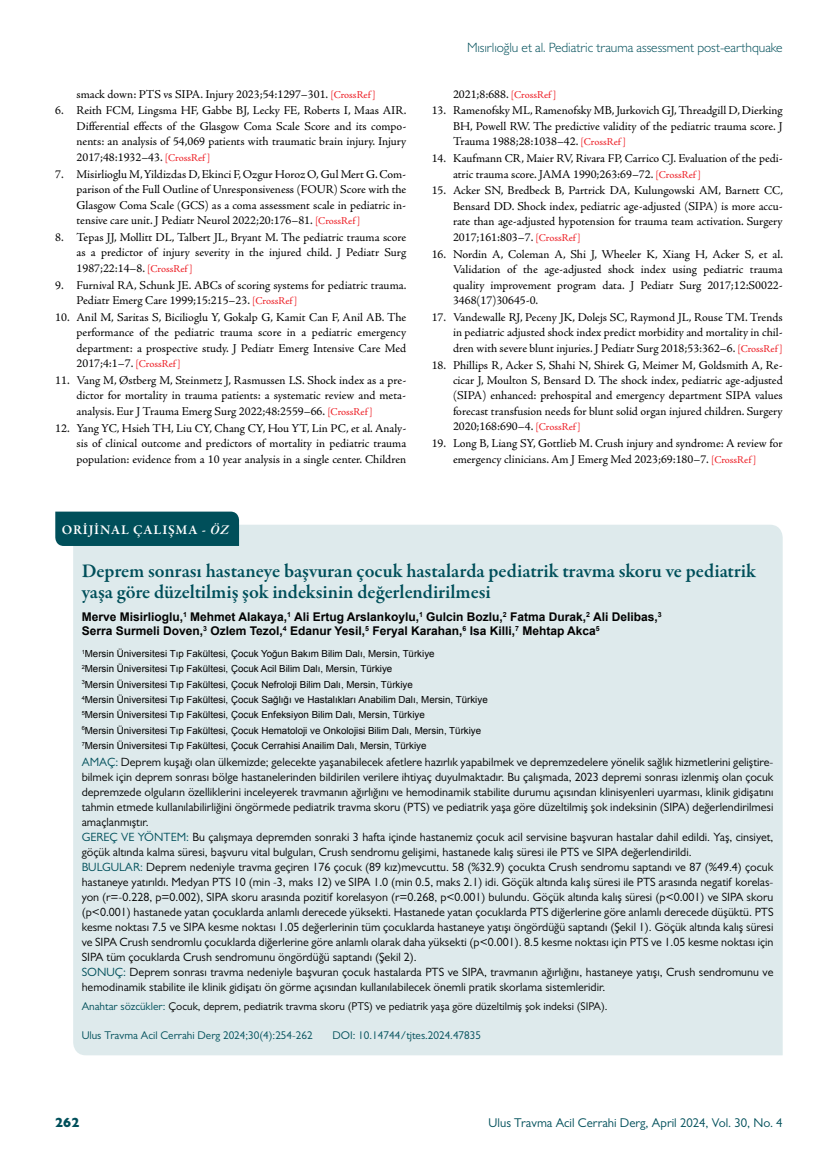
<style>
.page{position:relative;width:838px;height:1170px;background:#fff}
.page>*{position:absolute;margin:0;border:0;box-sizing:border-box;transform-origin:0 0}
.t1{font:600 19.5px/21px "Garamond Premr Pro";color:#004f5a}
.t2{font:300 13.5px "Gill Sans MT Pro";letter-spacing:-.005em;color:#004f5a}
.t3{font:600 13.5px "Garamond Premr Pro";letter-spacing:.06em;color:#fff}
.t4{font:800 13.5px "Gill Sans MT Pro";color:#004f5a}
.t5{font:12.75px "Gill Sans MT Pro";color:#004f5a}
.t6{font:12px/15.5px "Adobe Jenson Pro";color:#000;text-align:justify}
.t7{font:12px/15px "Gill Sans MT Pro";color:#000}
.t8{font:700 12px/14.4px "Arial";color:#000}
.t9{font:11.25px "Gill Sans MT Pro";color:#000}
.t10{font:11.25px "Gill Sans MT Pro";color:#004f5a}
.t11{font:9.75px/15.3px "Arial";color:#000}
.s1{font-size:10.5px;color:#ed1d24}
.s2{font-style:italic}
.s3{color:#004f5a}
</style>
<div class="page">
<div style="left:73px;top:524px;width:709px;height:531px;background:#deeaec"></div>
<div style="left:55px;top:511px;width:184px;height:35px;background:#004f5a"></div>
<p class="t6" style="left:77px;top:86px;width:301px">smack down: PTS vs SIPA. Injury 2023;54:1297–301. <span class="s1">[CrossRef ]</span></p>
<p class="t6" style="left:77px;top:103px;width:331px;text-indent:-21px">6. Reith FCM, Lingsma HF, Gabbe BJ, Lecky FE, Roberts I, Maas AIR.<br>Differential effects of the Glasgow Coma Scale Score and its compo&shy;nents: an analysis of 54,069 patients with traumatic brain injury. Injury 2017;48:1932–43. <span class="s1">[CrossRef ]</span></p>
<p class="t6" style="left:77px;top:166px;width:331px;text-indent:-21px">7. Misirlioglu M, Yildizdas D, Ekinci F, Ozgur Horoz O, Gul Mert G. Com&shy;parison of the Full Outline of Unresponsiveness (FOUR) Score with the Glasgow Coma Scale (GCS) as a coma assessment scale in pediatric in&shy;tensive care unit. J Pediatr Neurol 2022;20:176–81. <span class="s1">[CrossRef ]</span></p>
<p class="t6" style="left:77px;top:229px;width:331px;text-indent:-21px">8. Tepas JJ, Mollitt DL, Talbert JL, Bryant M. The pediatric trauma score as a predictor of injury severity in the injured child. J Pediatr Surg 1987;22:14–8. <span class="s1">[CrossRef ]</span></p>
<p class="t6" style="left:77px;top:277px;width:331px;text-indent:-21px">9. Furnival RA, Schunk JE. ABCs of scoring systems for pediatric trauma.<br>Pediatr Emerg Care 1999;15:215–23. <span class="s1">[CrossRef ]</span></p>
<p class="t6" style="left:77px;top:309px;width:331px;text-indent:-21px">10. Anil M, Saritas S, Bicilioglu Y, Gokalp G, Kamit Can F, Anil AB. The performance of the pediatric trauma score in a pediatric emergency department: a prospective study. J Pediatr Emerg Intensive Care Med 2017;4:1–7. <span class="s1">[CrossRef ]</span></p>
<p class="t6" style="left:77px;top:373px;width:331px;text-indent:-21px">11. Vang M, Østberg M, Steinmetz J, Rasmussen LS. Shock index as a pre&shy;dictor for mortality in trauma patients: a systematic review and meta&shy;analysis. Eur J Trauma Emerg Surg 2022;48:2559–66. <span class="s1">[CrossRef ]</span></p>
<p class="t6" style="left:77px;top:420px;width:331px;text-indent:-21px">12. Yang YC, Hsieh TH, Liu CY, Chang CY, Hou YT, Lin PC, et al. Analy&shy;sis of clinical outcome and predictors of mortality in pediatric trauma population: evidence from a 10 year analysis in a single center. Children</p>
<p class="t3" style="left:62px;top:521px;width:168px">ORİJİNAL ÇALIŞMA - <span class="s2">ÖZ</span></p>
<p class="t2" style="left:467px;top:39px;width:317px">Mısırlıoğlu et al. Pediatric trauma assessment post-earthquake</p>
<p class="t6" style="left:453px;top:86px;width:105px">2021;8:688. <span class="s1">[CrossRef ]</span></p>
<p class="t6" style="left:453px;top:103px;width:331px;text-indent:-21px">13. Ramenofsky ML, Ramenofsky MB, Jurkovich GJ, Threadgill D, Dierking BH, Powell RW. The predictive validity of the pediatric trauma score. J Trauma 1988;28:1038–42. <span class="s1">[CrossRef ]</span></p>
<p class="t6" style="left:453px;top:151px;width:331px;text-indent:-21px">14. Kaufmann CR, Maier RV, Rivara FP, Carrico CJ. Evaluation of the pedi&shy;atric trauma score. JAMA 1990;263:69–72. <span class="s1">[CrossRef ]</span></p>
<p class="t6" style="left:453px;top:183px;width:331px;text-indent:-21px">15. Acker SN, Bredbeck B, Partrick DA, Kulungowski AM, Barnett CC, Bensard DD. Shock index, pediatric age-adjusted (SIPA) is more accu&shy;rate than age-adjusted hypotension for trauma team activation. Surgery 2017;161:803–7. <span class="s1">[CrossRef ]</span></p>
<p class="t6" style="left:453px;top:246px;width:331px;text-indent:-21px">16. Nordin A, Coleman A, Shi J, Wheeler K, Xiang H, Acker S, et al.<br>Validation of the age-adjusted shock index using pediatric trauma quality improvement program data. J Pediatr Surg 2017;12:S0022- 3468(17)30645-0.</p>
<p class="t6" style="left:453px;top:309px;width:331px;text-indent:-21px">17. Vandewalle RJ, Peceny JK, Dolejs SC, Raymond JL, Rouse TM. Trends in pediatric adjusted shock index predict morbidity and mortality in chil&shy;dren with severe blunt injuries. J Pediatr Surg 2018;53:362–6. <span class="s1">[CrossRef ]</span></p>
<p class="t6" style="left:453px;top:357px;width:331px;text-indent:-21px">18. Phillips R, Acker S, Shahi N, Shirek G, Meimer M, Goldsmith A, Re&shy;cicar J, Moulton S, Bensard D. The shock index, pediatric age-adjusted (SIPA) enhanced: prehospital and emergency department SIPA values forecast transfusion needs for blunt solid organ injured children. Surgery 2020;168:690–4. <span class="s1">[CrossRef ]</span></p>
<p class="t6" style="left:432px;top:436px;width:352px;text-align:center">19. Long B, Liang SY, Gottlieb M. Crush injury and syndrome: A review for emergency clinicians. Am J Emerg Med 2023;69:180–7. <span class="s1">[CrossRef ]</span></p>
<h1 class="t1" style="left:82px;top:560px;width:675px">Deprem sonrası hastaneye başvuran çocuk hastalarda pediatrik travma skoru ve pediatrik yaşa göre düzeltilmiş şok indeksinin değerlendirilmesi</h1>
<p class="t8" style="left:82px;top:609px;width:581px">Merve Misirlioglu,<sup>1</sup> Mehmet Alakaya,<sup>1</sup> Ali Ertug Arslankoylu,<sup>1</sup> Gulcin Bozlu,<sup>2</sup> Fatma Durak,<sup>2</sup> Ali Delibas,<sup>3<br></sup>Serra Surmeli Doven,<sup>3</sup> Ozlem Tezol,<sup>4</sup> Edanur Yesil,<sup>5</sup> Feryal Karahan,<sup>6</sup> Isa Killi,<sup>7</sup> Mehtap Akca<sup>5</sup></p>
<p class="t11" style="left:82px;top:646px;width:407px"><sup>1</sup>Mersin Üniversitesi Tıp Fakültesi, Çocuk Yoğun Bakım Bilim Dalı, Mersin, Türkiye<br><sup>2</sup>Mersin Üniversitesi Tıp Fakültesi, Çocuk Acil Bilim Dalı, Mersin, Türkiye<br><sup>3</sup>Mersin Üniversitesi Tıp Fakültesi, Çocuk Nefroloji Bilim Dalı, Mersin, Türkiye<br><sup>4</sup>Mersin Üniversitesi Tıp Fakültesi, Çocuk Sağlığı ve Hastalıkları Anabilim Dalı, Mersin, Türkiye <sup>5</sup>Mersin Üniversitesi Tıp Fakültesi, Çocuk Enfeksiyon Bilim Dalı, Mersin, Türkiye<br><sup>6</sup>Mersin Üniversitesi Tıp Fakültesi, Çocuk Hematoloji ve Onkolojisi Bilim Dalı, Mersin, Türkiye <sup>7</sup>Mersin Üniversitesi Tıp Fakültesi, Çocuk Cerrahisi Anailim Dalı, Mersin, Türkiye</p>
<p class="t7" style="left:82px;top:754px;width:693px"><span class="s3">AMAÇ:</span> Deprem kuşağı olan ülkemizde; gelecekte yaşanabilecek afetlere hazırlık yapabilmek ve depremzedelere yönelik sağlık hizmetlerini geliştire&shy;bilmek için deprem sonrası bölge hastanelerinden bildirilen verilere ihtiyaç duyulmaktadır. Bu çalışmada, 2023 depremi sonrası izlenmiş olan çocuk depremzede olguların özelliklerini inceleyerek travmanın ağırlığını ve hemodinamik stabilite durumu açısından klinisyenleri uyarması, klinik gidişatını tahmin etmede kullanılabilirliğini öngörmede pediatrik travma skoru (PTS) ve pediatrik yaşa göre düzeltilmiş şok indeksinin (SIPA) değerlendirilmesi amaçlanmıştır.<br><span class="s3">GEREÇ VE YÖNTEM:</span> Bu çalışmaya depremden sonraki 3 hafta içinde hastanemiz çocuk acil servisine başvuran hastalar dahil edildi. Yaş, cinsiyet, göçük altında kalma süresi, başvuru vital bulguları, Crush sendromu gelişimi, hastanede kalış süresi ile PTS ve SIPA değerlendirildi.<br><span class="s3">BULGULAR:</span> Deprem nedeniyle travma geçiren 176 çocuk (89 kız)mevcuttu. 58 (%32.9) çocukta Crush sendromu saptandı ve 87 (%49.4) çocuk hastaneye yatırıldı. Medyan PTS 10 (min -3, maks 12) ve SIPA 1.0 (min 0.5, maks 2.1) idi. Göçük altında kalış süresi ile PTS arasında negatif korelas&shy;yon (r=-0.228, p=0.002), SIPA skoru arasında pozitif korelasyon (r=0.268, p&lt;0.001) bulundu. Göçük altında kalış süresi (p&lt;0.001) ve SIPA skoru (p&lt;0.001) hastanede yatan çocuklarda anlamlı derecede yüksekti. Hastanede yatan çocuklarda PTS diğerlerine göre anlamlı derecede düşüktü. PTS kesme noktası 7.5 ve SIPA kesme noktası 1.05 değerlerinin tüm çocuklarda hastaneye yatışı öngördüğü saptandı (Şekil 1). Göçük altında kalış süresi ve SIPA Crush sendromlu çocuklarda diğerlerine göre anlamlı olarak daha yüksekti (p&lt;0.001). 8.5 kesme noktası için PTS ve 1.05 kesme noktası için SIPA tüm çocuklarda Crush sendromunu öngördüğü saptandı (Şekil 2).<br><span class="s3">SONUÇ:</span> Deprem sonrası travma nedeniyle başvuran çocuk hastalarda PTS ve SIPA, travmanın ağırlığını, hastaneye yatışı, Crush sendromunu ve hemodinamik stabilite ile klinik gidişatı ön görme açısından kullanılabilecek önemli pratik skorlama sistemleridir.</p>
<p class="t9" style="left:82px;top:999px;width:527px"><span class="s3">Anahtar sözcükler:</span> Çocuk, deprem, pediatrik travma skoru (PTS) ve pediatrik yaşa göre düzeltilmiş şok indeksi (SIPA).</p>
<p class="t10" style="left:82px;top:1028px;width:232px">Ulus Travma Acil Cerrahi Derg 2024;30(4):254-262</p>
<p class="t10" style="left:332px;top:1028px;width:150px">DOI: 10.14744/tjtes.2024.47835</p>
<p class="t4" style="left:55px;top:1114px;width:26px">262</p>
<p class="t5" style="left:488px;top:1115px;width:295px">Ulus Travma Acil Cerrahi Derg, April 2024, Vol. 30, No. 4</p>
</div>
